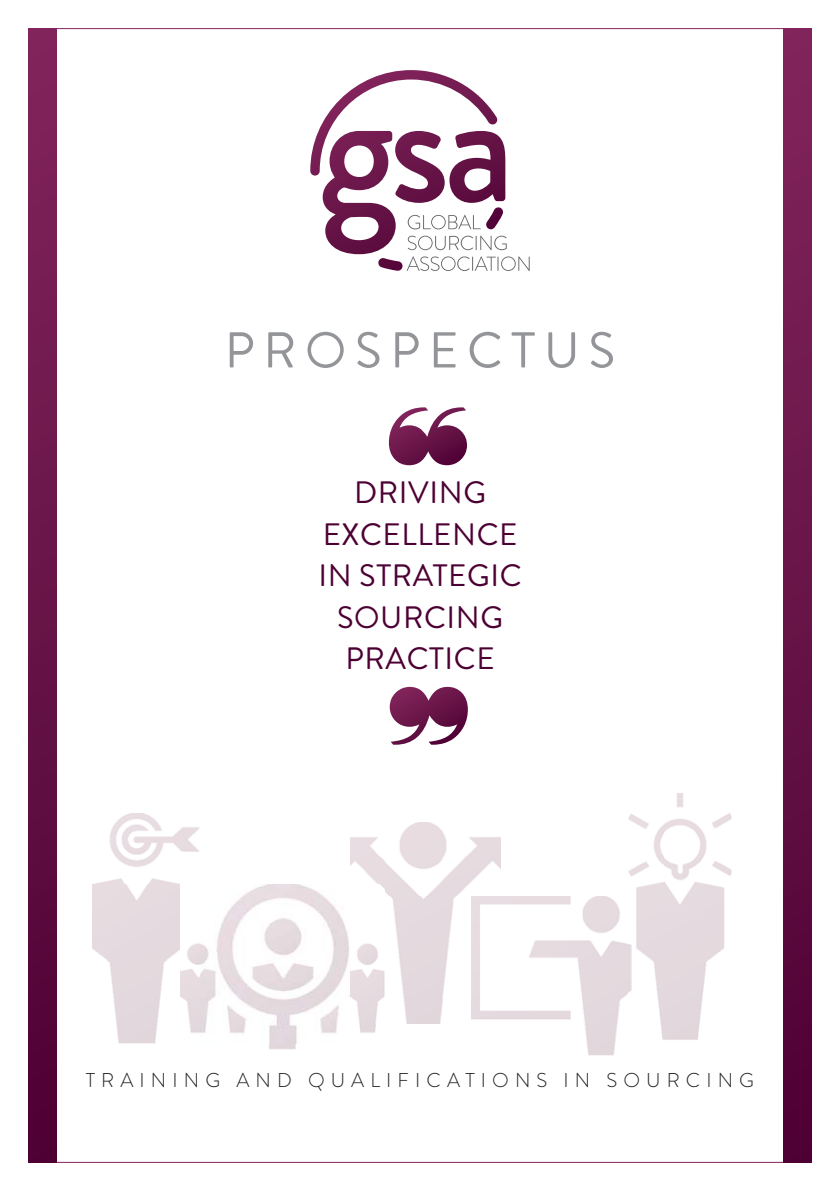
<style>
.page{position:relative;width:840px;height:1191px;background:#fff}
.page>*{position:absolute;margin:0;border:0;box-sizing:border-box;transform-origin:0 0}
.t1{font:50.2px "Brandon Grotesque";letter-spacing:.17em;color:#939598}
.t2{font:31px/41.4px "Brandon Grotesque";letter-spacing:.02em;color:#4d0033;text-align:center}
.t3{font:300 20px "Brandon Grotesque";letter-spacing:.305em;color:#231f20}
</style>
<div class="page">
<div style="left:782px;top:28px;width:29px;height:1134px;background:linear-gradient(to bottom,#82265c,#4e0134)"></div>
<div style="left:28px;top:28px;width:29px;height:1134px;background:linear-gradient(to bottom,#82265c,#4e0134)"></div>
<svg style="left:310px;top:70px;width:219px;height:201px"></svg>
<svg style="left:388px;top:407px;width:78px;height:58px"></svg>
<svg style="left:389px;top:687px;width:78px;height:57px"></svg>
<img style="left:95px;top:813px;width:104px;height:71px">
<img style="left:92px;top:884px;width:257px;height:159px">
<img style="left:269px;top:1043px;width:28px;height:6px">
<img style="left:350px;top:837px;width:34px;height:196px">
<img style="left:384px;top:822px;width:115px;height:74px">
<img style="left:384px;top:896px;width:72px;height:127px">
<img style="left:471px;top:896px;width:157px;height:159px">
<img style="left:628px;top:793px;width:103px;height:247px">
<svg style="left:628px;top:1023px;width:2px;height:17px"></svg>
<h1 class="t1" style="left:224px;top:321px;width:392px">PROSPECTUS</h1>
<p class="t2" style="left:318px;top:472px;width:204px">DRIVING<br>EXCELLENCE<br>IN STRATEGIC<br>SOURCING<br>PRACTICE</p>
<p class="t3" style="left:86px;top:1068px;width:669px">TRAINING AND QUALIFICATIONS IN SOURCING</p>
</div>
